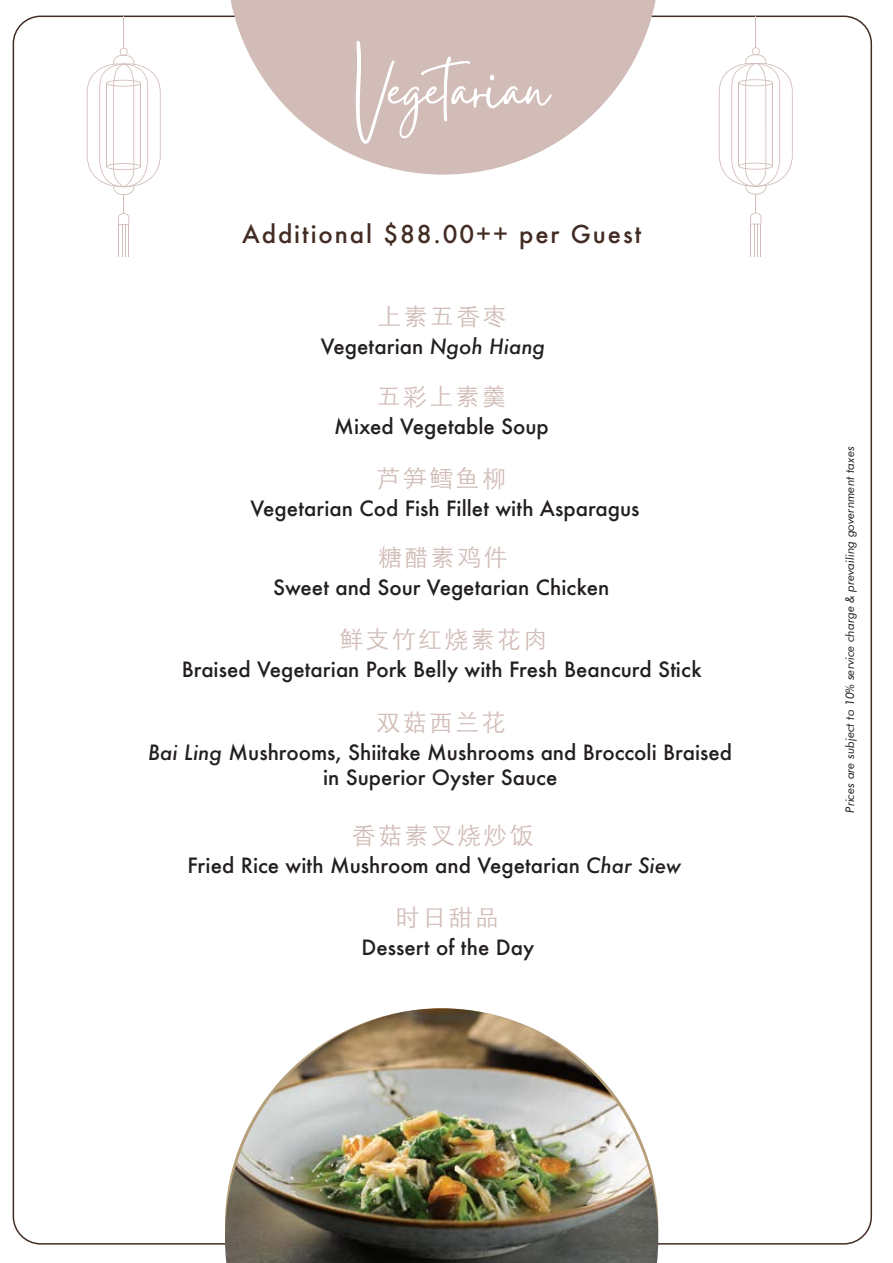
<style>
.page{position:relative;width:893px;height:1263px;background:#fff}
.page>*{position:absolute;margin:0;border:0;box-sizing:border-box;transform-origin:0 0}
.t1{font:76.65px "Gistesy";color:#fff}
.t2{font:500 24px "Futura";letter-spacing:.08em;color:#422c23}
.t3{font:300 23.85px "ST Heiti SC";letter-spacing:.1em;color:#d1bcb7}
.t4{font:500 20.55px/25.5px "Futura";color:#231f20;text-align:center}
.t5{font:italic 12px "Futura BT";color:#231f20}
.s1{font-style:italic}
</style>
<div class="page">
<svg style="left:226px;top:0;width:434px;height:175px;fill:#d1bcb7"></svg>
<svg style="left:87px;top:48px;width:74px;height:177px"></svg>
<hr style="left:118px;top:225px;width:1px;height:32px;background:#d1bcb7">
<hr style="left:128px;top:225px;width:1px;height:32px;background:#d1bcb7">
<hr style="left:122px;top:225px;width:1px;height:32px;background:#d1bcb7">
<hr style="left:125px;top:225px;width:1px;height:32px;background:#d1bcb7">
<hr style="left:123px;top:17px;width:1px;height:31px;background:#d1bcb7">
<svg style="left:719px;top:47px;width:74px;height:177px"></svg>
<hr style="left:750px;top:224px;width:1px;height:32px;background:#d1bcb7">
<hr style="left:760px;top:224px;width:1px;height:32px;background:#d1bcb7">
<hr style="left:754px;top:224px;width:1px;height:32px;background:#d1bcb7">
<hr style="left:757px;top:224px;width:1px;height:32px;background:#d1bcb7">
<hr style="left:755px;top:16px;width:1px;height:32px;background:#d1bcb7">
<img style="left:225px;top:1008px;width:433px;height:255px">
<h1 class="t1" style="left:354px;top:37px;width:196px">Vegetarian</h1>
<p class="t2" style="left:242px;top:217px;width:401px">Additional $88.00++ per Guest</p>
<p class="t3" style="left:377px;top:295px;width:131px">上素五香枣</p>
<p class="t4" style="left:321px;top:333px;width:226px">Vegetarian <span class="s1">Ngoh Hiang</span></p>
<p class="t3" style="left:377px;top:375px;width:131px">五彩上素羹</p>
<p class="t4" style="left:334px;top:413px;width:216px">Mixed Vegetable Soup</p>
<p class="t3" style="left:377px;top:458px;width:131px">芦笋鳕鱼柳</p>
<p class="t4" style="left:251px;top:496px;width:391px">Vegetarian Cod Fish Fillet with Asparagus</p>
<p class="t3" style="left:378px;top:536px;width:131px">糖醋素鸡件</p>
<p class="t4" style="left:273px;top:574px;width:338px">Sweet and Sour Vegetarian Chicken</p>
<p class="t3" style="left:339px;top:619px;width:210px">鲜支竹红烧素花肉</p>
<p class="t4" style="left:182px;top:657px;width:521px">Braised Vegetarian Pork Belly with Fresh Beancurd Stick</p>
<p class="t3" style="left:377px;top:702px;width:131px">双菇西兰花</p>
<p class="t4" style="left:148px;top:739px;width:585px"><span class="s1">Bai Ling</span> Mushrooms, Shiitake Mushrooms and Broccoli Braised in Superior Oyster Sauce</p>
<p class="t3" style="left:352px;top:814px;width:183px">香菇素叉烧炒饭</p>
<p class="t4" style="left:187px;top:852px;width:495px">Fried Rice with Mushroom and Vegetarian <span class="s1">Char Siew</span></p>
<p class="t3" style="left:396px;top:897px;width:104px">时日甜品</p>
<p class="t4" style="left:362px;top:935px;width:174px">Dessert of the Day</p>
<p class="t5" style="left:843px;top:812px;width:368px;rotate:-90deg">Prices are subject to 10% service charge &amp; prevailing government taxes</p>
</div>
